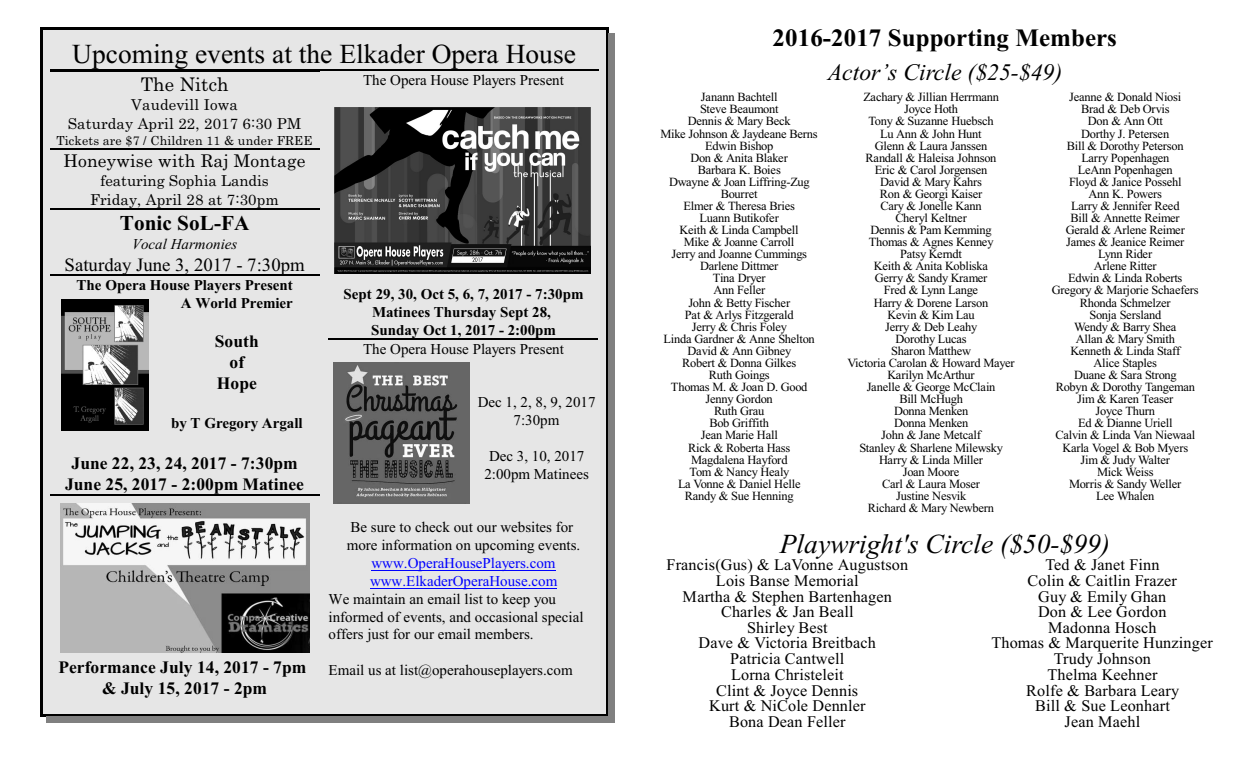
<style>
.page{position:relative;width:1260px;height:765px;background:#fff}
.page>*{position:absolute;margin:0;border:0;box-sizing:border-box;transform-origin:0 0}
.t1{font:27.5px "Times New Roman";color:#000}
.t2{font:italic 27.5px "Times New Roman";color:#000}
.t3{font:700 25px "Times New Roman";color:#000}
.t4{font:italic 23.75px "Times New Roman";color:#000}
.t5{font:700 21.25px "Times New Roman";color:#000}
.t6{font:18.75px "Times New Roman";letter-spacing:.005em;color:#000}
.t7{font:18.75px "Century";letter-spacing:.005em;color:#000}
.t8{font:700 17.5px/21px "Times New Roman";letter-spacing:.005em;color:#000;text-align:center}
.t9{font:17.5px "Century";letter-spacing:.01em;color:#000}
.t10{font:16.25px/15.6px "Times New Roman";letter-spacing:.01em;color:#000;text-align:center}
.t11{font:15px/17.9px "Times New Roman";color:#000;text-align:center}
.t12{font:700 15px/17.9px "Times New Roman";color:#000;text-align:right}
.t13{font:15px/18.8px "Century";letter-spacing:.01em;color:#000;text-align:center}
.t14{font:15px/17.9px "Times New Roman";color:#00f}
.t15{font:italic 15px "Century";color:#000}
.t16{font:italic 15px "Times New Roman";color:#000}
.t17{font:12.5px/12.1px "Times New Roman";letter-spacing:-.02em;color:#000;text-align:center}
.t18{font:12.5px "Century";letter-spacing:.01em;color:#000}
</style>
<div class="page">
<div style="left:40px;top:27px;width:568px;height:689px;background:#e6e6e6"></div>
<img style="left:62px;top:299px;width:87px;height:131px">
<img style="left:61px;top:504px;width:248px;height:148px">
<img style="left:335px;top:107px;width:256px;height:167px">
<img style="left:334px;top:363px;width:135px;height:141px">
<hr style="left:372px;top:570px;width:184px;height:1px;background:#00f">
<hr style="left:370px;top:588px;width:187px;height:1px;background:#00f">
<hr style="left:50px;top:69px;width:548px;height:1px;background:#000">
<hr style="left:50px;top:71px;width:269px;height:1px;background:#000">
<hr style="left:50px;top:148px;width:269px;height:1px;background:#000">
<hr style="left:50px;top:209px;width:269px;height:1px;background:#000">
<hr style="left:50px;top:275px;width:269px;height:1px;background:#000">
<hr style="left:50px;top:495px;width:269px;height:1px;background:#000">
<hr style="left:329px;top:338px;width:269px;height:1px;background:#000">
<hr style="left:40px;top:27px;width:2px;height:689px;background:#000">
<hr style="left:606px;top:27px;width:2px;height:689px;background:#000">
<hr style="left:40px;top:27px;width:568px;height:2px;background:#000">
<hr style="left:40px;top:714px;width:568px;height:2px;background:#000">
<div style="left:608px;top:34px;width:7px;height:689px;background:#808080"></div>
<div style="left:47px;top:716px;width:568px;height:7px;background:#808080"></div>
<h1 class="t1" style="left:72px;top:44px;width:505px">Upcoming events at the Elkader Opera House</h1>
<h3 class="t7" style="left:141px;top:77px;width:89px">The Nitch</h3>
<p class="t13" style="left:68px;top:97px;width:235px">Vaudevill Iowa<br>Saturday April 22, 2017 6:30 PM</p>
<p class="t18" style="left:57px;top:136px;width:257px">Tickets are $7 / Children 11 &amp; under FREE</p>
<h3 class="t9" style="left:63px;top:154px;width:244px">Honeywise with Raj Montage</h3>
<p class="t15" style="left:100px;top:175px;width:170px">featuring Sophia Landis</p>
<p class="t13" style="left:90px;top:192px;width:190px">Friday, April 28 at 7:30pm</p>
<h3 class="t5" style="left:120px;top:216px;width:131px">Tonic SoL-FA</h3>
<p class="t16" style="left:132px;top:239px;width:107px">Vocal Harmonies</p>
<h3 class="t6" style="left:65px;top:258px;width:242px">Saturday June 3, 2017 - 7:30pm</h3>
<p class="t12" style="left:77px;top:278px;width:218px">The Opera House Players Present<br>A World Premier</p>
<h3 class="t8" style="left:215px;top:332px;width:45px">South of<br>Hope</h3>
<p class="t12" style="left:171px;top:416px;width:133px">by T Gregory Argall</p>
<h3 class="t8" style="left:65px;top:455px;width:240px">June 22, 23, 24, 2017 - 7:30pm<br>June 25, 2017 - 2:00pm Matinee</h3>
<p class="t11" style="left:363px;top:72px;width:202px">The Opera House Players Present</p>
<p class="t12" style="left:344px;top:287px;width:241px;text-align:center">Sept 29, 30, Oct 5, 6, 7, 2017 - 7:30pm<br>Matinees Thursday Sept 28,<br>Sunday Oct 1, 2017 - 2:00pm</p>
<p class="t11" style="left:363px;top:341px;width:202px">The Opera House Players Present</p>
<p class="t11" style="left:478px;top:395px;width:119px">Dec 1, 2, 8, 9, 2017<br>7:30pm</p>
<p class="t11" style="left:484px;top:448px;width:106px">Dec 3, 10, 2017<br>2:00pm Matinees</p>
<p class="t11" style="left:347px;top:520px;width:235px;text-align:left">Be sure to check out our websites for more information on upcoming events.</p>
<p class="t14" style="left:370px;top:556px;width:189px">www.OperaHousePlayers.com www.ElkaderOperaHouse.com</p>
<p class="t11" style="left:329px;top:591px;width:256px;text-align:left">We maintain an email list to keep you informed of events, and occasional special offers just for our email members.</p>
<p class="t11" style="left:329px;top:663px;width:246px">Email us at list@operahouseplayers.com</p>
<h3 class="t8" style="left:59px;top:659px;width:249px">Performance July 14, 2017 - 7pm &amp; July 15, 2017 - 2pm</h3>
<h2 class="t3" style="left:773px;top:29px;width:346px">2016-2017 Supporting Members</h2>
<h3 class="t4" style="left:828px;top:63px;width:236px">Actor’s Circle ($25-$49)</h3>
<p class="t17" style="left:660px;top:92px;width:159px">Janann Bachtell<br>Steve Beaumont<br>Dennis &amp; Mary Beck<br>Mike Johnson &amp; Jaydeane Berns<br>Edwin Bishop<br>Don &amp; Anita Blaker<br>Barbara K. Boies<br>Dwayne &amp; Joan Liffring-Zug<br>Bourret<br>Elmer &amp; Theresa Bries<br>Luann Butikofer<br>Keith &amp; Linda Campbell<br>Mike &amp; Joanne Carroll<br>Jerry and Joanne Cummings<br>Darlene Dittmer<br>Tina Dryer<br>Ann Feller<br>John &amp; Betty Fischer<br>Pat &amp; Arlys Fitzgerald<br>Jerry &amp; Chris Foley<br>Linda Gardner &amp; Anne Shelton<br>David &amp; Ann Gibney<br>Robert &amp; Donna Gilkes<br>Ruth Goings<br>Thomas M. &amp; Joan D. Good<br>Jenny Gordon<br>Ruth Grau<br>Bob Griffith<br>Jean Marie Hall<br>Rick &amp; Roberta Hass<br>Magdalena Hayford<br>Tom &amp; Nancy Healy<br>La Vonne &amp; Daniel Helle<br>Randy &amp; Sue Henning</p>
<p class="t17" style="left:847px;top:92px;width:169px">Zachary &amp; Jillian Herrmann<br>Joyce Hoth<br>Tony &amp; Suzanne Huebsch<br>Lu Ann &amp; John Hunt<br>Glenn &amp; Laura Janssen<br>Randall &amp; Haleisa Johnson<br>Eric &amp; Carol Jorgensen<br>David &amp; Mary Kahrs<br>Ron &amp; Georgi Kaiser<br>Cary &amp; Jonelle Kann<br>Cheryl Keltner<br>Dennis &amp; Pam Kemming<br>Thomas &amp; Agnes Kenney<br>Patsy Kerndt<br>Keith &amp; Anita Kobliska<br>Gerry &amp; Sandy Kramer<br>Fred &amp; Lynn Lange<br>Harry &amp; Dorene Larson<br>Kevin &amp; Kim Lau<br>Jerry &amp; Deb Leahy<br>Dorothy Lucas<br>Sharon Matthew<br>Victoria Carolan &amp; Howard Mayer<br>Karilyn McArthur<br>Janelle &amp; George McClain<br>Bill McHugh<br>Donna Menken<br>Donna Menken<br>John &amp; Jane Metcalf<br>Stanley &amp; Sharlene Milewsky<br>Harry &amp; Linda Miller<br>Joan Moore<br>Carl &amp; Laura Moser<br>Justine Nesvik<br>Richard &amp; Mary Newbern</p>
<p class="t17" style="left:1052px;top:92px;width:148px">Jeanne &amp; Donald Niosi<br>Brad &amp; Deb Orvis<br>Don &amp; Ann Ott<br>Dorthy J. Petersen<br>Bill &amp; Dorothy Peterson<br>Larry Popenhagen<br>LeAnn Popenhagen<br>Floyd &amp; Janice Possehl<br>Ann K. Powers<br>Larry &amp; Jennifer Reed<br>Bill &amp; Annette Reimer<br>Gerald &amp; Arlene Reimer<br>James &amp; Jeanice Reimer<br>Lynn Rider<br>Arlene Ritter<br>Edwin &amp; Linda Roberts<br>Gregory &amp; Marjorie Schaefers<br>Rhonda Schmelzer<br>Sonja Sersland<br>Wendy &amp; Barry Shea<br>Allan &amp; Mary Smith<br>Kenneth &amp; Linda Staff<br>Alice Staples<br>Duane &amp; Sara Strong<br>Robyn &amp; Dorothy Tangeman<br>Jim &amp; Karen Teaser<br>Joyce Thurn<br>Ed &amp; Dianne Uriell<br>Calvin &amp; Linda Van Niewaal<br>Karla Vogel &amp; Bob Myers<br>Jim &amp; Judy Walter<br>Mick Weiss<br>Morris &amp; Sandy Weller<br>Lee Whalen</p>
<h1 class="t2" style="left:780px;top:534px;width:332px">Playwright's Circle ($50-$99)</h1>
<p class="t10" style="left:667px;top:558px;width:243px">Francis(Gus) &amp; LaVonne Augustson<br>Lois Banse Memorial<br>Martha &amp; Stephen Bartenhagen<br>Charles &amp; Jan Beall<br>Shirley Best<br>Dave &amp; Victoria Breitbach<br>Patricia Cantwell<br>Lorna Christeleit<br>Clint &amp; Joyce Dennis<br>Kurt &amp; NiCole Dennler<br>Bona Dean Feller</p>
<h3 class="t10" style="left:992px;top:558px;width:223px">Ted &amp; Janet Finn<br>Colin &amp; Caitlin Frazer<br>Guy &amp; Emily Ghan<br>Don &amp; Lee Gordon<br>Madonna Hosch<br>Thomas &amp; Marquerite Hunzinger<br>Trudy Johnson<br>Thelma Keehner<br>Rolfe &amp; Barbara Leary<br>Bill &amp; Sue Leonhart<br>Jean Maehl</h3>
</div>
